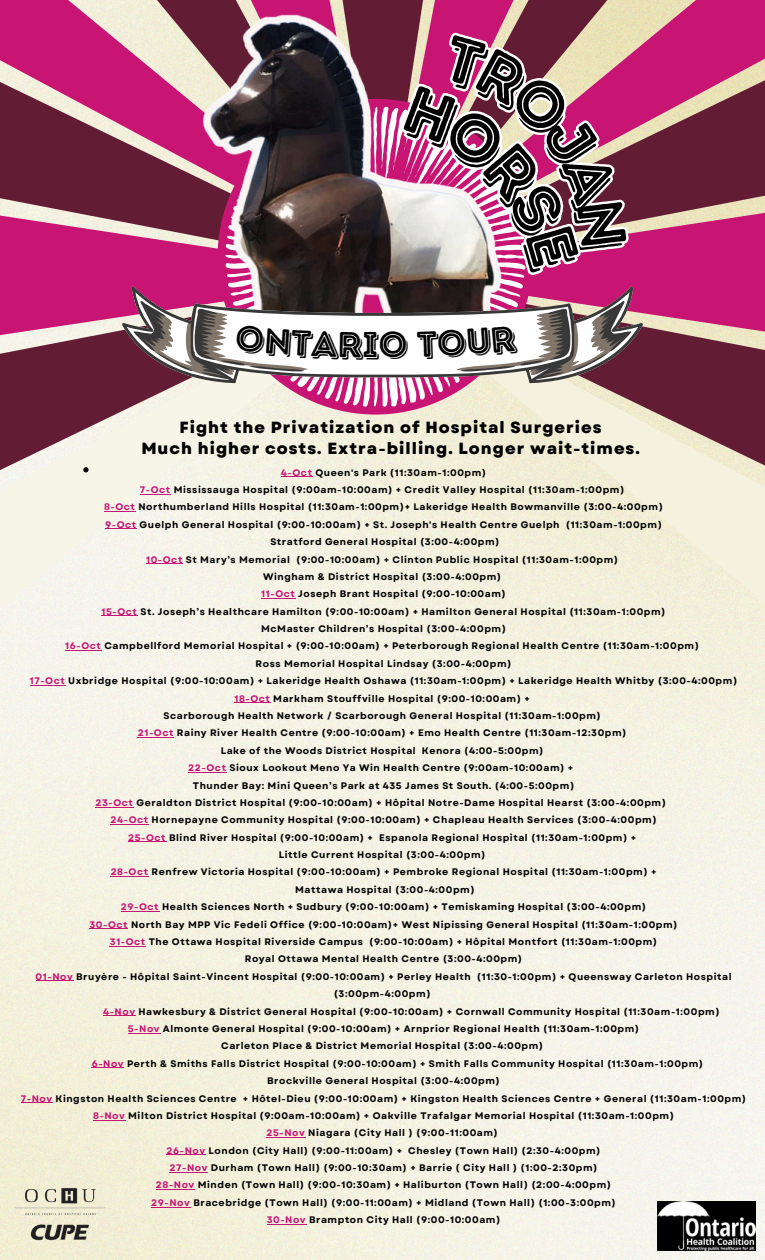
<style>
.page{position:relative;width:765px;height:1260px;background:#fff}
.page>*{position:absolute;margin:0;border:0;box-sizing:border-box;transform-origin:0 0}
.t1{font:35.88px "Intro Rust Base Line Shade";color:#000}
.t2{font:800 16.12px/20.9px "Garet";letter-spacing:.06em;color:#000;text-align:center}
.t3{font:700 9.5px/17.4px "Garet";letter-spacing:.06em;color:#000}
.s1{color:#c81574}
</style>
<div class="page">
<img style="left:0;top:415px;width:765px;height:845px">
<svg style="left:0;top:475px;width:280px;height:142px;background:#f5f3e8"></svg>
<svg style="left:0;top:407px;width:280px;height:68px;background:#d4c3be"></svg>
<svg style="left:487px;top:470px;width:278px;height:141px;background:#f2efd9"></svg>
<svg style="left:487px;top:407px;width:278px;height:63px;background:#d4c3b6"></svg>
<svg style="left:218px;top:407px;width:315px;height:8px;background:#eac4c6"></svg>
<img style="left:0;top:1167px;width:122px;height:93px">
<svg style="left:83px;top:467px;width:6px;height:5px"></svg>
<img style="left:657px;top:1201px;width:99px;height:50px">
<hr style="left:281px;top:476px;width:32px;height:1px;background:#c81574">
<hr style="left:140px;top:494px;width:31px;height:1px;background:#c81574">
<hr style="left:104px;top:511px;width:32px;height:1px;background:#c81574">
<hr style="left:105px;top:529px;width:32px;height:1px;background:#c81574">
<hr style="left:146px;top:563px;width:37px;height:1px;background:#c81574">
<hr style="left:261px;top:598px;width:34px;height:1px;background:#c81574">
<hr style="left:102px;top:615px;width:36px;height:1px;background:#c81574">
<hr style="left:65px;top:650px;width:37px;height:1px;background:#c81574">
<hr style="left:30px;top:685px;width:35px;height:1px;background:#c81574">
<hr style="left:234px;top:702px;width:37px;height:1px;background:#c81574">
<hr style="left:138px;top:737px;width:36px;height:1px;background:#c81574">
<hr style="left:188px;top:772px;width:39px;height:1px;background:#c81574">
<hr style="left:95px;top:807px;width:39px;height:1px;background:#c81574">
<hr style="left:110px;top:824px;width:39px;height:1px;background:#c81574">
<hr style="left:128px;top:842px;width:38px;height:1px;background:#c81574">
<hr style="left:111px;top:876px;width:38px;height:1px;background:#c81574">
<hr style="left:121px;top:911px;width:38px;height:1px;background:#c81574">
<hr style="left:90px;top:928px;width:38px;height:1px;background:#c81574">
<hr style="left:110px;top:946px;width:36px;height:1px;background:#c81574">
<hr style="left:36px;top:981px;width:37px;height:1px;background:#c81574">
<hr style="left:103px;top:1015px;width:33px;height:1px;background:#c81574">
<hr style="left:128px;top:1033px;width:32px;height:1px;background:#c81574">
<hr style="left:92px;top:1068px;width:32px;height:1px;background:#c81574">
<hr style="left:21px;top:1102px;width:32px;height:1px;background:#c81574">
<hr style="left:93px;top:1120px;width:32px;height:1px;background:#c81574">
<hr style="left:266px;top:1137px;width:39px;height:1px;background:#c81574">
<hr style="left:167px;top:1154px;width:39px;height:1px;background:#c81574">
<hr style="left:170px;top:1172px;width:38px;height:1px;background:#c81574">
<hr style="left:156px;top:1189px;width:39px;height:1px;background:#c81574">
<hr style="left:151px;top:1207px;width:39px;height:1px;background:#c81574">
<hr style="left:267px;top:1224px;width:39px;height:1px;background:#c81574">
<svg style="left:0;top:0;width:765px;height:407px"></svg>
<p class="t1" style="left:362px;top:323px;width:18px">I</p>
<p class="t2" style="left:141px;top:417px;width:500px">Fight the Privatization of Hospital Surgeries<br>Much higher costs. Extra-billing. Longer wait-times.</p>
<p class="t3" style="left:281px;top:464px;width:207px"><span class="s1">4-Oct</span> Queen's Park (11:30am-1:00pm)</p>
<p class="t3" style="left:140px;top:481px;width:486px"><span class="s1">7-Oct</span> Mississauga Hospital (9:00am-10:00am) + Credit Valley Hospital (11:30am-1:00pm)</p>
<p class="t3" style="left:104px;top:498px;width:560px"><span class="s1">8-Oct</span> Northumberland Hills Hospital (11:30am-1:00pm)+ Lakeridge Health Bowmanville (3:00-4:00pm)</p>
<p class="t3" style="left:105px;top:516px;width:558px"><span class="s1">9-Oct</span> Guelph General Hospital (9:00-10:00am) + St. Joseph's Health Centre Guelph (11:30am-1:00pm)</p>
<p class="t3" style="left:270px;top:533px;width:231px">Stratford General Hospital (3:00-4:00pm)</p>
<p class="t3" style="left:146px;top:551px;width:474px"><span class="s1">10-Oct</span> St Mary’s Memorial (9:00-10:00am) + Clinton Public Hospital (11:30am-1:00pm)</p>
<p class="t3" style="left:263px;top:568px;width:240px">Wingham &amp; District Hospital (3:00-4:00pm)</p>
<p class="t3" style="left:261px;top:585px;width:246px"><span class="s1">11-Oct</span> Joseph Brant Hospital (9:00-10:00am)</p>
<p class="t3" style="left:102px;top:603px;width:566px"><span class="s1">15-Oct</span> St. Joseph’s Healthcare Hamilton (9:00-10:00am) + Hamilton General Hospital (11:30am-1:00pm)</p>
<p class="t3" style="left:261px;top:620px;width:246px">McMaster Children’s Hospital (3:00-4:00pm)</p>
<p class="t3" style="left:65px;top:638px;width:635px"><span class="s1">16-Oct</span> Campbellford Memorial Hospital + (9:00-10:00am) + Peterborough Regional Health Centre (11:30am-1:00pm)</p>
<p class="t3" style="left:256px;top:655px;width:257px">Ross Memorial Hospital Lindsay (3:00-4:00pm)</p>
<p class="t3" style="left:30px;top:672px;width:709px"><span class="s1">17-Oct</span> Uxbridge Hospital (9:00-10:00am) + Lakeridge Health Oshawa (11:30am-1:00pm) + Lakeridge Health Whitby (3:00-4:00pm)</p>
<p class="t3" style="left:234px;top:690px;width:297px"><span class="s1">18-Oct</span> Markham Stouffville Hospital (9:00-10:00am) +</p>
<p class="t3" style="left:163px;top:707px;width:439px">Scarborough Health Network / Scarborough General Hospital (11:30am-1:00pm)</p>
<p class="t3" style="left:138px;top:724px;width:490px"><span class="s1">21-Oct</span> Rainy River Health Centre (9:00-10:00am) + Emo Health Centre (11:30am-12:30pm)</p>
<p class="t3" style="left:221px;top:742px;width:324px">Lake of the Woods District Hospital Kenora (4:00-5:00pm)</p>
<p class="t3" style="left:188px;top:759px;width:387px"><span class="s1">22-Oct</span> Sioux Lookout Meno Ya Win Health Centre (9:00am-10:00am) +</p>
<p class="t3" style="left:193px;top:777px;width:383px">Thunder Bay: Mini Queen’s Park at 435 James St South. (4:00-5:00pm)</p>
<p class="t3" style="left:95px;top:794px;width:572px"><span class="s1">23-Oct</span> Geraldton District Hospital (9:00-10:00am) + Hôpital Notre-Dame Hospital Hearst (3:00-4:00pm)</p>
<p class="t3" style="left:110px;top:811px;width:548px"><span class="s1">24-Oct</span> Hornepayne Community Hospital (9:00-10:00am) + Chapleau Health Services (3:00-4:00pm)</p>
<p class="t3" style="left:128px;top:829px;width:246px"><span class="s1">25-Oct</span> Blind River Hospital (9:00-10:00am) +</p>
<p class="t3" style="left:279px;top:829px;width:359px;text-indent:100px">Espanola Regional Hospital (11:30am-1:00pm) +<br>Little Current Hospital (3:00-4:00pm)</p>
<p class="t3" style="left:111px;top:864px;width:547px"><span class="s1">28-Oct</span> Renfrew Victoria Hospital (9:00-10:00am) + Pembroke Regional Hospital (11:30am-1:00pm) +</p>
<p class="t3" style="left:295px;top:881px;width:181px">Mattawa Hospital (3:00-4:00pm)</p>
<p class="t3" style="left:121px;top:898px;width:527px"><span class="s1">29-Oct</span> Health Sciences North + Sudbury (9:00-10:00am) + Temiskaming Hospital (3:00-4:00pm)</p>
<p class="t3" style="left:90px;top:916px;width:590px"><span class="s1">30-Oct</span> North Bay MPP Vic Fedeli Office (9:00-10:00am)+ West Nipissing General Hospital (11:30am-1:00pm)</p>
<p class="t3" style="left:110px;top:933px;width:549px"><span class="s1">31-Oct</span> The Ottawa Hospital Riverside Campus (9:00-10:00am) + Hôpital Montfort (11:30am-1:00pm)</p>
<p class="t3" style="left:245px;top:950px;width:279px">Royal Ottawa Mental Health Centre (3:00-4:00pm)</p>
<p class="t3" style="left:36px;top:968px;width:697px"><span class="s1">01-Nov</span> Bruyère - Hôpital Saint-Vincent Hospital (9:00-10:00am) + Perley Health (11:30-1:00pm) + Queensway Carleton Hospital</p>
<p class="t3" style="left:334px;top:985px;width:99px">(3:00pm-4:00pm)</p>
<p class="t3" style="left:103px;top:1003px;width:618px"><span class="s1">4-Nov</span> Hawkesbury &amp; District General Hospital (9:00-10:00am) + Cornwall Community Hospital (11:30am-1:00pm)</p>
<p class="t3" style="left:128px;top:1020px;width:513px"><span class="s1">5-Nov</span> Almonte General Hospital (9:00-10:00am) + Arnprior Regional Health (11:30am-1:00pm)</p>
<p class="t3" style="left:221px;top:1037px;width:324px">Carleton Place &amp; District Memorial Hospital (3:00-4:00pm)</p>
<p class="t3" style="left:92px;top:1055px;width:613px"><span class="s1">6-Nov</span> Perth &amp; Smiths Falls District Hospital (9:00-10:00am) + Smith Falls Community Hospital (11:30am-1:00pm)</p>
<p class="t3" style="left:267px;top:1072px;width:234px">Brockville General Hospital (3:00-4:00pm)</p>
<p class="t3" style="left:21px;top:1090px;width:727px"><span class="s1">7-Nov</span> Kingston Health Sciences Centre + Hôtel-Dieu (9:00-10:00am) + Kingston Health Sciences Centre + General (11:30am-1:00pm)</p>
<p class="t3" style="left:93px;top:1107px;width:583px"><span class="s1">8-Nov</span> Milton District Hospital (9:00am-10:00am) + Oakville Trafalgar Memorial Hospital (11:30am-1:00pm)</p>
<p class="t3" style="left:266px;top:1124px;width:233px"><span class="s1">25-Nov</span> Niagara (City Hall ) (9:00-11:00am)</p>
<p class="t3" style="left:167px;top:1142px;width:436px"><span class="s1">26-Nov</span> London (City Hall) (9:00-11:00am) + Chesley (Town Hall) (2:30-4:00pm)</p>
<p class="t3" style="left:170px;top:1159px;width:430px"><span class="s1">27-Nov</span> Durham (Town Hall) (9:00-10:30am) + Barrie ( City Hall ) (1:00-2:30pm)</p>
<p class="t3" style="left:156px;top:1176px;width:457px"><span class="s1">28-Nov</span> Minden (Town Hall) (9:00-10:30am) + Haliburton (Town Hall) (2:00-4:00pm)</p>
<p class="t3" style="left:151px;top:1194px;width:466px"><span class="s1">29-Nov</span> Bracebridge (Town Hall) (9:00-11:00am) + Midland (Town Hall) (1:00-3:00pm)</p>
<p class="t3" style="left:267px;top:1211px;width:235px"><span class="s1">30-Nov</span> Brampton City Hall (9:00-10:00am)</p>
</div>
